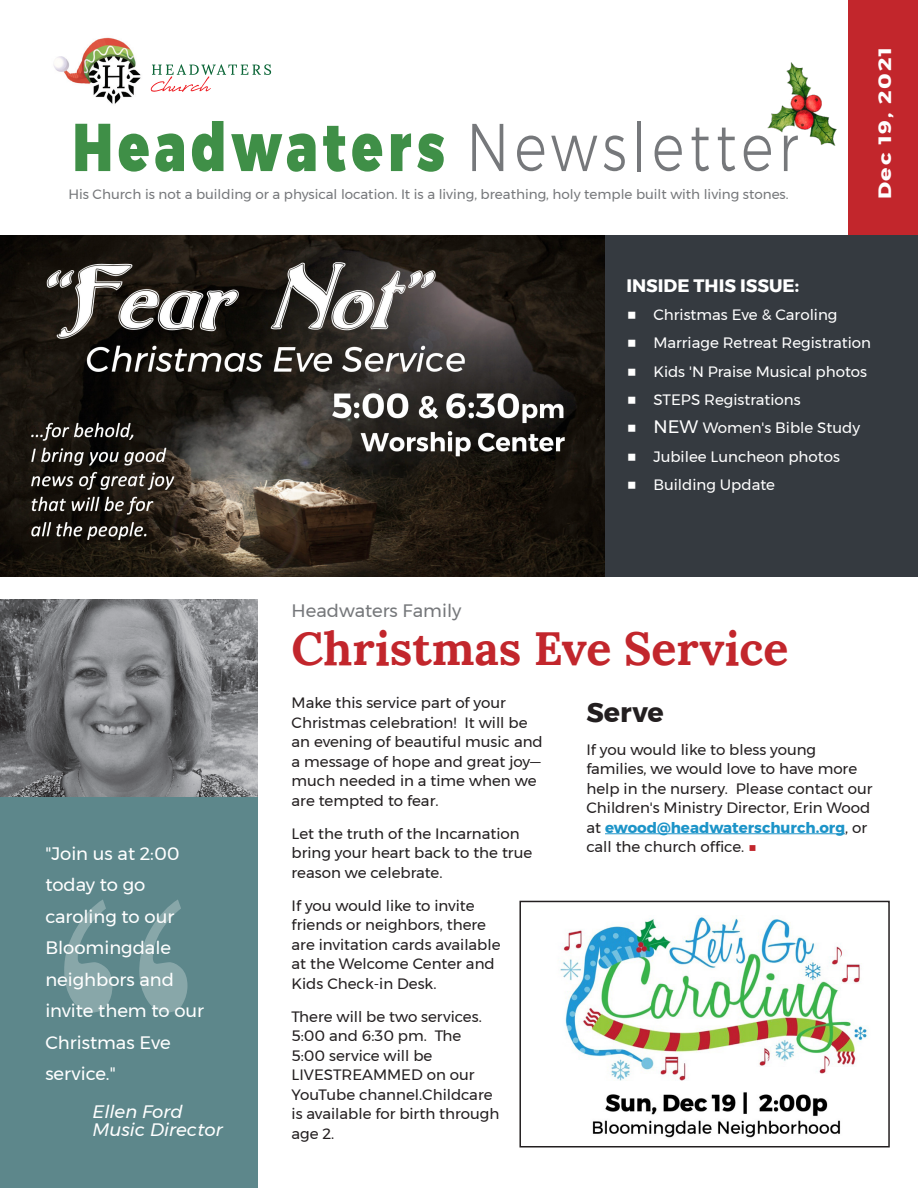
<style>
.page{position:relative;width:918px;height:1188px;background:#fff}
.page>*{position:absolute;margin:0;border:0;box-sizing:border-box;transform-origin:0 0}
.t1{font:900 67.5px "Montserrat";letter-spacing:.1em;color:#3f8f47;scale:.76 1}
.t2{font:700 46.5px "Lora";color:#c2262c}
.t3{font:700 27px "Montserrat";color:#231f20}
.t4{font:18px/31.5px "Montserrat";color:#fff}
.t5{font:italic 18px "Montserrat";color:#fff}
.t6{font:700 18px "Montserrat";color:#fff}
.t7{font:18px "Montserrat";color:#76787b}
.t8{font:700 17.85px "Montserrat";letter-spacing:.08em;color:#fff;scale:1.25 1}
.t9{font:15px/19.5px "Montserrat";color:#231f20}
.t10{font:15px "Montserrat";color:#fff}
.t11{font:13.5px "Montserrat";color:#76787b}
.s1{font-weight:300;color:#76787b}
.s2{font-size:18px}
.s3{font-weight:700;color:#1d94c8}
.s4{color:#c2262c}
</style>
<div class="page">
<div style="left:848px;top:0;width:70px;height:235px;background:#c2262c"></div>
<img style="left:767px;top:62px;width:70px;height:84px">
<img style="left:53px;top:37px;width:88px;height:67px">
<svg style="left:151px;top:64px;width:120px;height:28px"></svg>
<img style="left:0;top:236px;width:605px;height:341px">
<div style="left:605px;top:235px;width:313px;height:342px;background:#353a40"></div>
<img style="left:0;top:599px;width:258px;height:199px">
<div style="left:0;top:798px;width:258px;height:390px;background:#5d878b"></div>
<svg style="left:64px;top:899px;width:123px;height:114px"></svg>
<img style="left:560px;top:917px;width:308px;height:221px">
<div style="left:519px;top:901px;width:371px;height:247px;border:2px solid #231f20"></div>
<hr style="left:605px;top:833px;width:240px;height:1px;background:#1d94c8">
<p class="t1" style="left:73px;top:92px;width:956px">Headwaters <span class="s1">Newsletter</span></p>
<p class="t11" style="left:68px;top:184px;width:722px">His Church is not a building or a physical location. It is a living, breathing, holy temple built with living stones.</p>
<p class="t8" style="left:870px;top:199px;width:124px;rotate:-90deg">Dec 19, 2021</p>
<p class="t6" style="left:626px;top:271px;width:174px">INSIDE THIS ISSUE:</p>
<p class="t10" style="left:626px;top:303px;width:213px"><span class="s2">■</span> Christmas Eve &amp; Caroling</p>
<p class="t10" style="left:626px;top:332px;width:246px"><span class="s2">■</span> Marriage Retreat Registration</p>
<p class="t10" style="left:626px;top:360px;width:242px"><span class="s2">■</span> Kids 'N Praise Musical photos</p>
<p class="t10" style="left:626px;top:388px;width:176px"><span class="s2">■</span> STEPS Registrations</p>
<p class="t10" style="left:626px;top:417px;width:235px"><span class="s2">■ NEW</span> Women's Bible Study</p>
<p class="t10" style="left:626px;top:445px;width:215px"><span class="s2">■</span> Jubilee Luncheon photos</p>
<p class="t10" style="left:626px;top:473px;width:150px"><span class="s2">■</span> Building Update</p>
<p class="t4" style="left:45px;top:837px;width:160px">"Join us at 2:00 today to go caroling to our<br>Bloomingdale neighbors and invite them to our<br>Christmas Eve service."</p>
<p class="t5" style="left:93px;top:1098px;width:92px">Ellen Ford</p>
<p class="t5" style="left:93px;top:1116px;width:131px">Music Director</p>
<p class="t7" style="left:292px;top:597px;width:171px">Headwaters Family</p>
<p class="t2" style="left:292px;top:609px;width:499px">Christmas Eve Service</p>
<p class="t9" style="left:292px;top:693px;width:253px">Make this service part of your<br>Christmas celebration! It will be an evening of beautiful music and a message of hope and great joy— much needed in a time when we are tempted to fear.</p>
<p class="t9" style="left:292px;top:824px;width:242px">Let the truth of the Incarnation bring your heart back to the true reason we celebrate.</p>
<p class="t9" style="left:292px;top:896px;width:210px">If you would like to invite friends or neighbors, there are invitation cards available at the Welcome Center and<br>Kids Check-in Desk.</p>
<p class="t9" style="left:292px;top:1007px;width:209px">There will be two services.<br>5:00 and 6:30 pm. The<br>5:00 service will be<br>LIVESTREAMMED on our<br>YouTube channel.Childcare is available for birth through age 2.</p>
<p class="t3" style="left:586px;top:690px;width:79px">Serve</p>
<p class="t9" style="left:586px;top:739px;width:288px">If you would like to bless young families, we would love to have more help in the nursery. Please contact our Children's Ministry Director, Erin Wood at <span class="s3">ewood@headwaterschurch.org</span>, or call the church office. <span class="s4">■</span></p>
</div>
